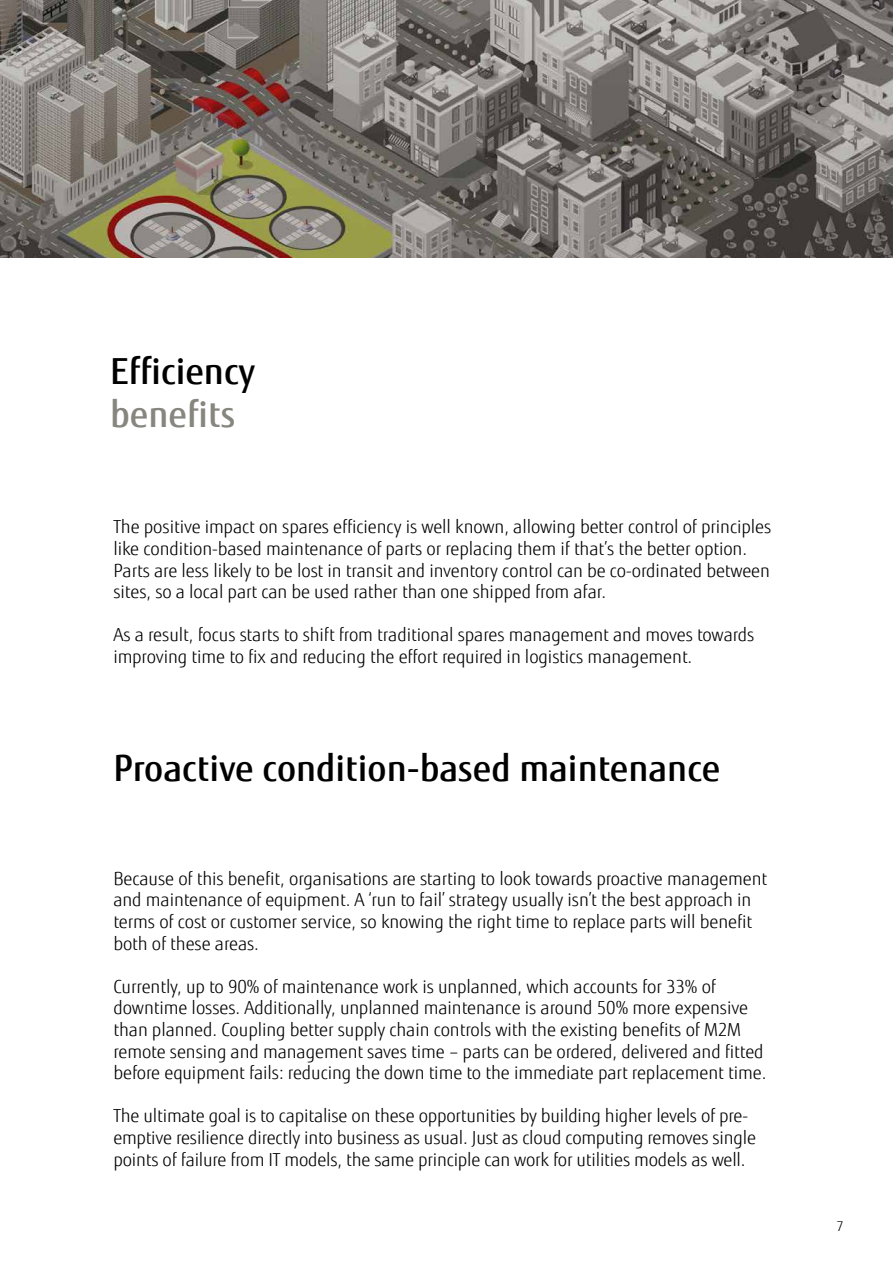
<style>
.page{position:relative;width:893px;height:1263px;background:#fff}
.page>*{position:absolute;margin:0;border:0;box-sizing:border-box;transform-origin:0 0}
.t1{font:500 36px "Fujitsu Sans";color:#000}
.t2{font:500 36px "Fujitsu Sans";color:#87867e}
.t3{font:300 18px/21.6px "Fujitsu Sans";letter-spacing:-.005em;color:#000}
.t4{font:300 13.5px "Fujitsu Sans";color:#000}
</style>
<div class="page">
<img style="left:0;top:0;width:893px;height:258px">
<h1 class="t1" style="left:110px;top:348px;width:147px">Efficiency</h1>
<h1 class="t2" style="left:110px;top:391px;width:126px">benefits</h1>
<p class="t3" style="left:113px;top:516px;width:659px">The positive impact on spares efficiency is well known, allowing better control of principles like condition-based maintenance of parts or replacing them if that’s the better option.<br>Parts are less likely to be lost in transit and inventory control can be co-ordinated between sites, so a local part can be used rather than one shipped from afar.</p>
<p class="t3" style="left:113px;top:624px;width:642px">As a result, focus starts to shift from traditional spares management and moves towards improving time to fix and reducing the effort required in logistics management.</p>
<h1 class="t1" style="left:113px;top:745px;width:608px">Proactive condition-based maintenance</h1>
<p class="t3" style="left:113px;top:868px;width:655px">Because of this benefit, organisations are starting to look towards proactive management and maintenance of equipment. A ‘run to fail’ strategy usually isn’t the best approach in terms of cost or customer service, so knowing the right time to replace parts will benefit both of these areas.</p>
<p class="t3" style="left:113px;top:976px;width:654px">Currently, up to 90% of maintenance work is unplanned, which accounts for 33% of downtime losses. Additionally, unplanned maintenance is around 50% more expensive than planned. Coupling better supply chain controls with the existing benefits of M2M remote sensing and management saves time – parts can be ordered, delivered and fitted before equipment fails: reducing the down time to the immediate part replacement time.</p>
<p class="t3" style="left:113px;top:1105px;width:644px">The ultimate goal is to capitalise on these opportunities by building higher levels of pre&shy;emptive resilience directly into business as usual. Just as cloud computing removes single points of failure from IT models, the same principle can work for utilities models as well.</p>
<p class="t4" style="left:836px;top:1218px;width:9px">7</p>
</div>
